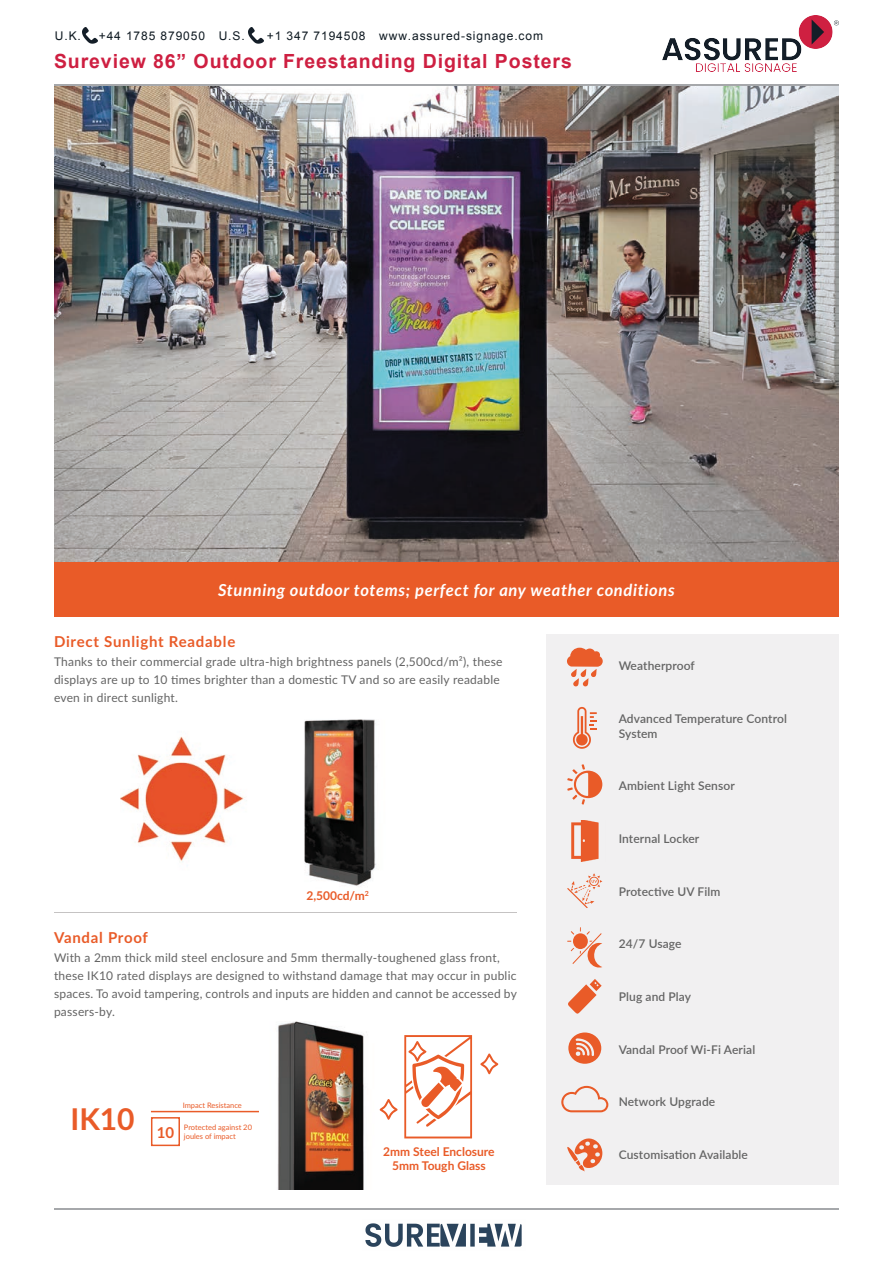
<style>
.page{position:relative;width:893px;height:1263px;background:#fff}
.page>*{position:absolute;margin:0;border:0;box-sizing:border-box;transform-origin:0 0}
.t1{font:700 30px "Lato";color:#e95b28}
.t2{font:700 19.5px "Arial";letter-spacing:.045em;color:#ce1f41}
.t3{font:italic 700 16.5px "Lato";letter-spacing:.04em;color:#fff}
.t4{font:700 15px "Lato";letter-spacing:.05em;color:#e95b28}
.t5{font:12px/18px "Lato";letter-spacing:.02em;color:#646464}
.t6{font:600 12px/14.4px "Lato";letter-spacing:.01em;color:#646464}
.t7{font:12px "Arial";letter-spacing:.075em;color:#0e1921}
.t8{font:700 12px/14.4px "Lato";color:#e95b28;text-align:center}
.t9{font:7.5px/9px "Lato";color:#e95b28}
.s1{font-style:inherit}
</style>
<div class="page">
<img style="left:121px;top:719px;width:255px;height:168px">
<img style="left:54px;top:85px;width:785px;height:478px">
<hr style="left:54px;top:1208px;width:785px;height:1px;background:#a6a8ab">
<img style="left:155px;top:1022px;width:209px;height:168px">
<div style="left:546px;top:634px;width:293px;height:551px;background:#f1f0f1"></div>
<hr style="left:54px;top:912px;width:463px;height:1px;background:#c5c3c3">
<div style="left:151px;top:1117px;width:29px;height:29px;border:2px solid #e95b28"></div>
<hr style="left:151px;top:1111px;width:108px;height:1px;background:#e95b28">
<svg style="left:480px;top:1053px;width:19px;height:21px"></svg>
<svg style="left:379px;top:1099px;width:19px;height:21px"></svg>
<svg style="left:404px;top:1035px;width:68px;height:103px"></svg>
<svg style="left:567px;top:1138px;width:35px;height:33px"></svg>
<svg style="left:572px;top:933px;width:30px;height:31px"></svg>
<svg style="left:587px;top:941px;width:15px;height:26px"></svg>
<svg style="left:573px;top:707px;width:24px;height:42px"></svg>
<svg style="left:567px;top:764px;width:35px;height:40px"></svg>
<svg style="left:567px;top:648px;width:36px;height:39px"></svg>
<svg style="left:568px;top:979px;width:34px;height:34px"></svg>
<svg style="left:561px;top:1086px;width:47px;height:26px"></svg>
<img style="left:571px;top:820px;width:28px;height:41px">
<div style="left:54px;top:563px;width:785px;height:54px;background:#e95b28"></div>
<svg style="left:567px;top:873px;width:35px;height:35px"></svg>
<svg style="left:568px;top:1032px;width:33px;height:32px"></svg>
<hr style="left:54px;top:84px;width:785px;height:1px;background:#a6a8ab">
<img style="left:365px;top:1223px;width:157px;height:24px">
<img style="left:662px;top:15px;width:177px;height:57px">
<img style="left:83px;top:28px;width:15px;height:16px">
<img style="left:248px;top:28px;width:15px;height:16px">
<p class="t7" style="left:55px;top:28px;width:28px">U.K.</p>
<p class="t7" style="left:99px;top:28px;width:147px">+44 1785 879050 U.S.</p>
<p class="t7" style="left:267px;top:28px;width:278px">+1 347 7194508 www.assured-signage.com</p>
<h2 class="t2" style="left:54px;top:47px;width:519px"><span class="s1">Sureview</span> 86” Outdoor Freestanding Digital Posters</h2>
<h3 class="t3" style="left:218px;top:578px;width:458px">Stunning outdoor totems; perfect for any weather conditions</h3>
<p class="t4" style="left:54px;top:630px;width:183px">Direct Sunlight Readable</p>
<p class="t5" style="left:54px;top:652px;width:450px">Thanks to their commercial grade ultra-high brightness panels (2,500cd/m²), these displays are up to 10 times brighter than a domestic TV and so are easily readable even in direct sunlight.</p>
<p class="t4" style="left:54px;top:926px;width:96px">Vandal Proof</p>
<p class="t8" style="left:306px;top:888px;width:64px">2,500cd/m<sup>2</sup></p>
<p class="t5" style="left:54px;top:948px;width:464px">With a 2mm thick mild steel enclosure and 5mm thermally-toughened glass front, these IK10 rated displays are designed to withstand damage that may occur in public spaces. To avoid tampering, controls and inputs are hidden and cannot be accessed by passers-by.</p>
<h1 class="t1" style="left:70px;top:1097px;width:66px">IK10</h1>
<p class="t4" style="left:157px;top:1121px;width:19px">10</p>
<p class="t9" style="left:183px;top:1100px;width:61px">Impact Resistance</p>
<p class="t9" style="left:184px;top:1122px;width:70px">Protected against 20 joules of impact</p>
<p class="t8" style="left:383px;top:1144px;width:113px">2mm Steel Enclosure<br>5mm Tough Glass</p>
<p class="t6" style="left:619px;top:658px;width:78px">Weatherproof</p>
<p class="t6" style="left:619px;top:711px;width:170px">Advanced Temperature Control<br>System</p>
<p class="t6" style="left:619px;top:778px;width:118px">Ambient Light Sensor</p>
<p class="t6" style="left:619px;top:831px;width:82px">Internal Locker</p>
<p class="t6" style="left:619px;top:883px;width:103px">Protective UV Film</p>
<p class="t6" style="left:619px;top:936px;width:64px">24/7 Usage</p>
<p class="t6" style="left:619px;top:989px;width:74px">Plug and Play</p>
<p class="t6" style="left:619px;top:1041px;width:138px">Vandal Proof Wi-Fi Aerial</p>
<p class="t6" style="left:619px;top:1094px;width:98px">Network Upgrade</p>
<p class="t6" style="left:619px;top:1147px;width:131px">Customisation Available</p>
</div>
